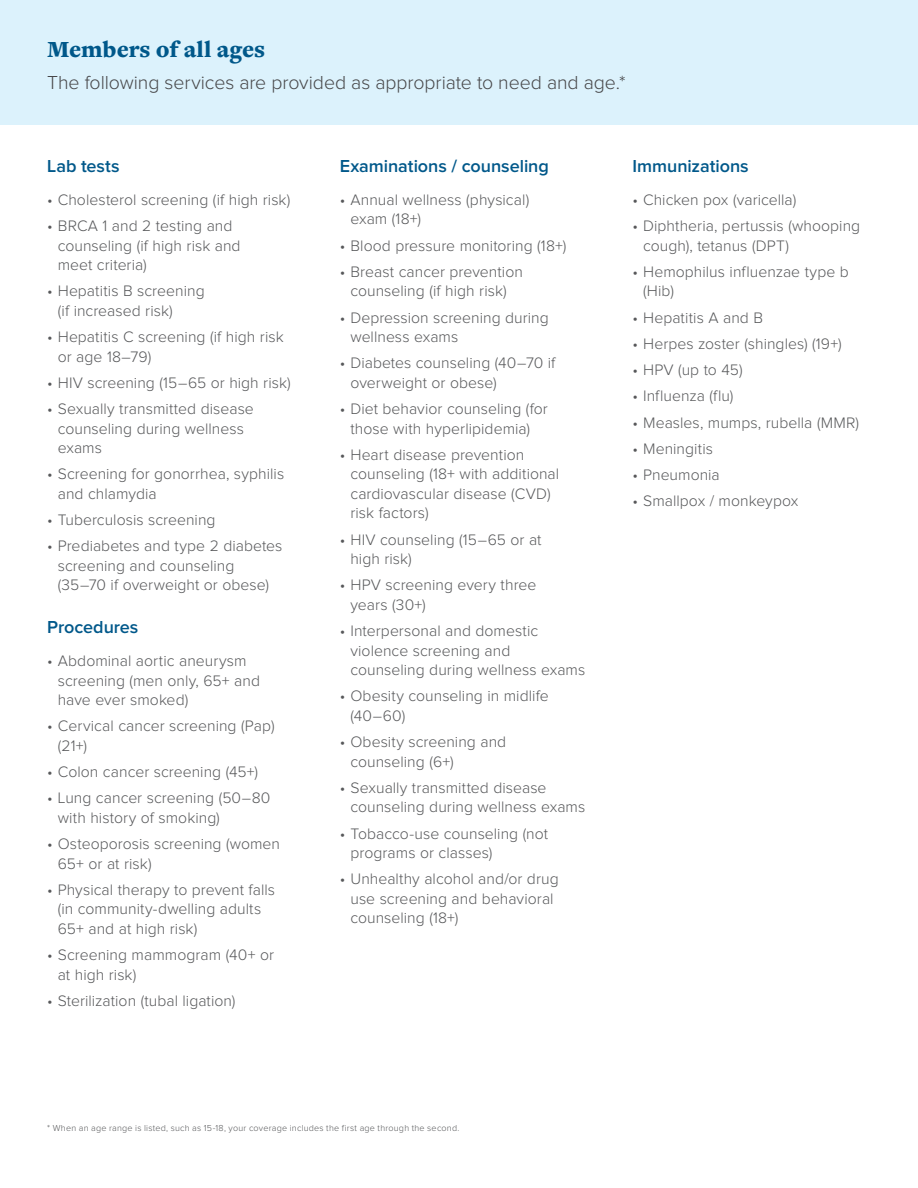
<style>
.page{position:relative;width:918px;height:1188px;background:#fff}
.page>*{position:absolute;margin:0;border:0;box-sizing:border-box;transform-origin:0 0}
.Subhead_16pt_Blue{font:900 24px "Freight Text Pro";color:#00588a}
.Intro_14pt_Gray{font:300 19.5px "Proxima Nova";letter-spacing:-.005em;color:#474749}
.Body_Semibold_12pt_Blue{font:600 18px "Proxima Nova";letter-spacing:-.005em;color:#00588a}
.t1{font:300 15.75px/19.5px "Proxima Nova";letter-spacing:.005em;color:#57585a}
.Bullets_Numbers{font:300 9px "Proxima Nova";letter-spacing:.025em;color:#57585a}
</style>
<div class="page">
<div style="left:0;top:0;width:918px;height:124px;background:#dcf2fc"></div>
<p class="Subhead_16pt_Blue" style="left:47px;top:33px;width:219px">Members of all ages</p>
<p class="Intro_14pt_Gray" style="left:47px;top:72px;width:580px">The following services are provided as appropriate to need and age.*</p>
<p class="Body_Semibold_12pt_Blue" style="left:47px;top:156px;width:74px">Lab tests</p>
<p class="t1" style="left:47px;top:190px;width:245px">• Cholesterol screening (if high risk)</p>
<p class="t1" style="left:58px;top:216px;width:184px;text-indent:-10px">• BRCA 1 and 2 testing and counseling (if high risk and meet criteria)</p>
<p class="t1" style="left:58px;top:282px;width:148px;text-indent:-10px">• Hepatitis B screening (if increased risk)</p>
<p class="t1" style="left:58px;top:327px;width:227px;text-indent:-10px">• Hepatitis C screening (if high risk or age 18–79)</p>
<p class="t1" style="left:47px;top:373px;width:245px">• HIV screening (15–65 or high risk)</p>
<p class="t1" style="left:58px;top:399px;width:198px;text-indent:-10px">• Sexually transmitted disease counseling during wellness exams</p>
<p class="t1" style="left:58px;top:465px;width:228px;text-indent:-10px">• Screening for gonorrhea, syphilis and chlamydia</p>
<p class="t1" style="left:47px;top:510px;width:170px">• Tuberculosis screening</p>
<p class="t1" style="left:58px;top:537px;width:226px;text-indent:-10px">• Prediabetes and type 2 diabetes screening and counseling (35–70 if overweight or obese)</p>
<p class="Body_Semibold_12pt_Blue" style="left:47px;top:617px;width:93px">Procedures</p>
<p class="t1" style="left:58px;top:651px;width:204px;text-indent:-10px">• Abdominal aortic aneurysm screening (men only, 65+ and have ever smoked)</p>
<p class="t1" style="left:58px;top:717px;width:218px;text-indent:-10px">• Cervical cancer screening (Pap) (21+)</p>
<p class="t1" style="left:47px;top:762px;width:212px">• Colon cancer screening (45+)</p>
<p class="t1" style="left:58px;top:789px;width:214px;text-indent:-10px">• Lung cancer screening (50–80 with history of smoking)</p>
<p class="t1" style="left:58px;top:834px;width:224px;text-indent:-10px">• Osteoporosis screening (women<br>65+ or at risk)</p>
<p class="t1" style="left:58px;top:880px;width:219px;text-indent:-10px">• Physical therapy to prevent falls (in community-dwelling adults<br>65+ and at high risk)</p>
<p class="t1" style="left:58px;top:945px;width:218px;text-indent:-10px">• Screening mammogram (40+ or at high risk)</p>
<p class="t1" style="left:47px;top:991px;width:190px">• Sterilization (tubal ligation)</p>
<p class="Body_Semibold_12pt_Blue" style="left:340px;top:156px;width:211px">Examinations / counseling</p>
<p class="t1" style="left:350px;top:190px;width:180px;text-indent:-10px">• Annual wellness (physical) exam (18+)</p>
<p class="t1" style="left:340px;top:236px;width:228px">• Blood pressure monitoring (18+)</p>
<p class="t1" style="left:340px;top:262px;width:185px;text-align:center">• Breast cancer prevention counseling (if high risk)</p>
<p class="t1" style="left:350px;top:308px;width:200px;text-indent:-10px">• Depression screening during wellness exams</p>
<p class="t1" style="left:350px;top:354px;width:207px;text-indent:-10px">• Diabetes counseling (40–70 if overweight or obese)</p>
<p class="t1" style="left:340px;top:399px;width:209px;text-align:center">• Diet behavior counseling (for those with hyperlipidemia)</p>
<p class="t1" style="left:350px;top:445px;width:210px;text-indent:-10px">• Heart disease prevention counseling (18+ with additional cardiovascular disease (CVD) risk factors)</p>
<p class="t1" style="left:350px;top:530px;width:193px;text-indent:-10px">• HIV counseling (15–65 or at high risk)</p>
<p class="t1" style="left:350px;top:576px;width:188px;text-indent:-10px">• HPV screening every three years (30+)</p>
<p class="t1" style="left:350px;top:621px;width:236px;text-indent:-10px">• Interpersonal and domestic violence screening and counseling during wellness exams</p>
<p class="t1" style="left:350px;top:687px;width:200px;text-indent:-10px">• Obesity counseling in midlife (40–60)</p>
<p class="t1" style="left:350px;top:732px;width:157px;text-indent:-10px">• Obesity screening and counseling (6+)</p>
<p class="t1" style="left:350px;top:778px;width:236px;text-indent:-10px">• Sexually transmitted disease counseling during wellness exams</p>
<p class="t1" style="left:350px;top:824px;width:199px;text-indent:-10px">• Tobacco-use counseling (not programs or classes)</p>
<p class="t1" style="left:350px;top:870px;width:210px;text-indent:-10px">• Unhealthy alcohol and/or drug use screening and behavioral counseling (18+)</p>
<p class="Body_Semibold_12pt_Blue" style="left:633px;top:156px;width:118px">Immunizations</p>
<p class="t1" style="left:633px;top:190px;width:165px">• Chicken pox (varicella)</p>
<p class="t1" style="left:643px;top:216px;width:219px;text-indent:-10px">• Diphtheria, pertussis (whooping cough), tetanus (DPT)</p>
<p class="t1" style="left:643px;top:262px;width:207px;text-indent:-10px">• Hemophilus influenzae type b (Hib)</p>
<p class="t1" style="left:633px;top:308px;width:132px">• Hepatitis A and B</p>
<p class="t1" style="left:633px;top:334px;width:211px">• Herpes zoster (shingles) (19+)</p>
<p class="t1" style="left:633px;top:360px;width:111px">• HPV (up to 45)</p>
<p class="t1" style="left:633px;top:387px;width:102px">• Influenza (flu)</p>
<p class="t1" style="left:633px;top:413px;width:228px">• Measles, mumps, rubella (MMR)</p>
<p class="t1" style="left:633px;top:439px;width:82px">• Meningitis</p>
<p class="t1" style="left:633px;top:465px;width:89px">• Pneumonia</p>
<p class="t1" style="left:633px;top:492px;width:167px">• Smallpox / monkeypox</p>
<p class="Bullets_Numbers" style="left:47px;top:1123px;width:414px">* When an age range is listed, such as 15-18, your coverage includes the first age through the second.</p>
</div>
